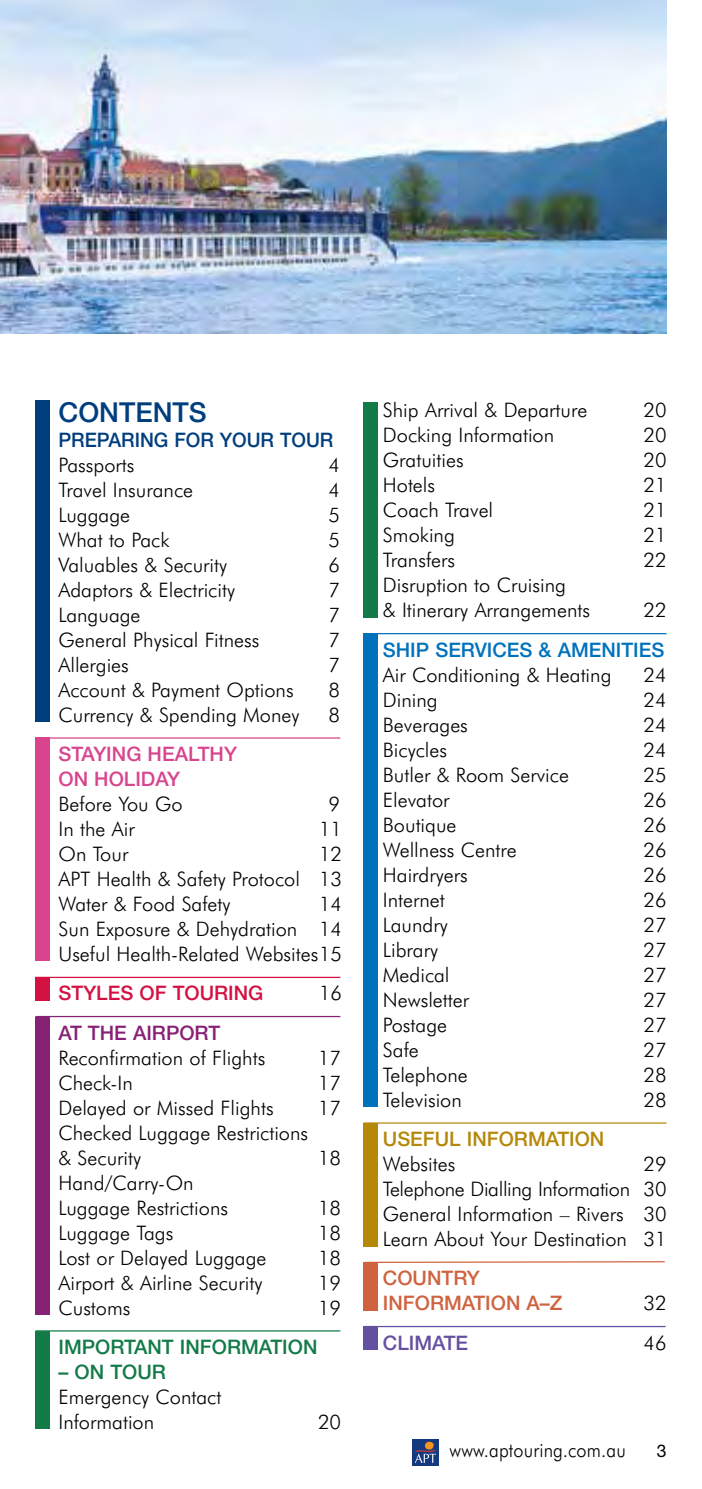
<style>
.page{position:relative;width:702px;height:1489px;background:#fff}
.page>*{position:absolute;margin:0;border:0;box-sizing:border-box;transform-origin:0 0}
.t1{font:500 27.5px "Helvetica Neue";color:#003e7e}
.t2{font:300 20px/25px "Futura BT";color:#000}
.t3{font:500 20px "Helvetica Neue";color:#127b48}
.t4{font:500 20px/25px "Helvetica Neue";color:#d8458e}
.t5{font:500 20px "Helvetica Neue";color:#0072bc}
.t6{font:500 20px/25px "Helvetica Neue";color:#cf6340}
.t7{font:300 20px "Futura BT";color:#000;scale:.9 1}
.t8{font:500 20px "Helvetica Neue";color:#003e7e;scale:.96 1}
.t9{font:500 20px "Helvetica Neue";color:#b58809}
.t10{font:500 20px "Helvetica Neue";color:#d21242}
.t11{font:500 20px "Helvetica Neue";color:#872175}
.t12{font:500 20px "Helvetica Neue";color:#6450a0}
.t13{font:17.5px "Helvetica Neue";color:#000}
</style>
<div class="page">
<div style="left:412px;top:1439px;width:26px;height:26px;background:#15397f"></div>
<svg style="left:415px;top:1441px;width:21px;height:21px"></svg>
<img style="left:0;top:0;width:666px;height:333px">
<div style="left:35px;top:400px;width:15px;height:321px;background:#003e7e"></div>
<div style="left:35px;top:737px;width:15px;height:224px;background:#d8458e"></div>
<div style="left:35px;top:976px;width:15px;height:24px;background:#d21242"></div>
<div style="left:35px;top:1331px;width:15px;height:97px;background:#127b48"></div>
<div style="left:363px;top:633px;width:14px;height:473px;background:#0072bc"></div>
<div style="left:363px;top:1122px;width:14px;height:123px;background:#b58809"></div>
<div style="left:363px;top:1261px;width:14px;height:49px;background:#cf6340"></div>
<div style="left:35px;top:1017px;width:15px;height:297px;background:#872175"></div>
<div style="left:363px;top:402px;width:14px;height:215px;background:#127b48"></div>
<div style="left:363px;top:1325px;width:14px;height:24px;background:#6450a0"></div>
<hr style="left:35px;top:737px;width:305px;height:1px;background:#d8458e">
<hr style="left:363px;top:633px;width:303px;height:1px;background:#0072bc">
<hr style="left:363px;top:1122px;width:303px;height:1px;background:#b58809">
<hr style="left:365px;top:1260px;width:299px;height:2px;background:#cf6340">
<hr style="left:365px;top:1325px;width:300px;height:1px;background:#6450a0">
<hr style="left:35px;top:976px;width:305px;height:2px;background:#d21242">
<hr style="left:35px;top:1330px;width:305px;height:1px;background:#127b48">
<hr style="left:35px;top:1015px;width:305px;height:2px;background:#872175">
<h1 class="t1" style="left:58px;top:395px;width:150px">CONTENTS</h1>
<p class="t8" style="left:58px;top:427px;width:288px">PREPARING FOR YOUR TOUR</p>
<p class="t2" style="left:58px;top:452px;width:77px">Passports</p>
<p class="t2" style="left:328px;top:452px;width:13px">4</p>
<p class="t2" style="left:58px;top:477px;width:136px">Travel Insurance</p>
<p class="t2" style="left:328px;top:477px;width:13px">4</p>
<p class="t2" style="left:58px;top:502px;width:73px">Luggage</p>
<p class="t2" style="left:328px;top:502px;width:13px">5</p>
<p class="t2" style="left:58px;top:527px;width:112px">What to Pack</p>
<p class="t2" style="left:328px;top:527px;width:13px">5</p>
<p class="t2" style="left:58px;top:552px;width:170px">Valuables &amp; Security</p>
<p class="t2" style="left:328px;top:552px;width:13px">6</p>
<p class="t2" style="left:58px;top:577px;width:178px">Adaptors &amp; Electricity</p>
<p class="t2" style="left:328px;top:577px;width:13px">7</p>
<p class="t2" style="left:58px;top:602px;width:84px">Language</p>
<p class="t2" style="left:328px;top:602px;width:13px">7</p>
<p class="t2" style="left:58px;top:627px;width:202px">General Physical Fitness</p>
<p class="t2" style="left:328px;top:627px;width:13px">7</p>
<p class="t2" style="left:58px;top:652px;width:72px">Allergies</p>
<p class="t2" style="left:328px;top:652px;width:13px">7</p>
<p class="t2" style="left:58px;top:677px;width:237px">Account &amp; Payment Options</p>
<p class="t2" style="left:328px;top:677px;width:13px">8</p>
<p class="t2" style="left:58px;top:702px;width:242px">Currency &amp; Spending Money</p>
<p class="t2" style="left:328px;top:702px;width:13px">8</p>
<p class="t4" style="left:58px;top:741px;width:180px">STAYING HEALTHY<br>ON HOLIDAY</p>
<p class="t2" style="left:58px;top:791px;width:126px">Before You Go</p>
<p class="t2" style="left:328px;top:791px;width:13px">9</p>
<p class="t2" style="left:58px;top:816px;width:78px">In the Air</p>
<p class="t2" style="left:319px;top:816px;width:25px">11</p>
<p class="t2" style="left:58px;top:841px;width:71px">On Tour</p>
<p class="t2" style="left:58px;top:841px;width:285px;text-align:justify;text-indent:260px">12<br>APT Health &amp; Safety Protocol 13<br>Water &amp; Food Safety</p>
<p class="t2" style="left:58px;top:891px;width:285px;text-align:justify;text-indent:260px">14<br>Sun Exposure &amp; Dehydration 14<br>Useful Health-Related Websites15</p>
<p class="t10" style="left:58px;top:981px;width:206px">STYLES OF TOURING</p>
<p class="t2" style="left:319px;top:980px;width:25px">16</p>
<p class="t11" style="left:58px;top:1020px;width:163px">AT THE AIRPORT</p>
<p class="t2" style="left:58px;top:1044px;width:208px">Reconfirmation of Flights</p>
<p class="t2" style="left:318px;top:1044px;width:25px">17</p>
<p class="t2" style="left:58px;top:1069px;width:76px">Check-In</p>
<p class="t2" style="left:318px;top:1069px;width:25px">17</p>
<p class="t2" style="left:58px;top:1094px;width:217px">Delayed or Missed Flights</p>
<p class="t2" style="left:318px;top:1094px;width:25px">17</p>
<p class="t2" style="left:58px;top:1119px;width:251px">Checked Luggage Restrictions &amp; Security</p>
<p class="t2" style="left:318px;top:1144px;width:25px">18</p>
<p class="t2" style="left:58px;top:1169px;width:171px">Hand/Carry-On<br>Luggage Restrictions</p>
<p class="t2" style="left:318px;top:1194px;width:25px">18</p>
<p class="t2" style="left:58px;top:1219px;width:116px">Luggage Tags</p>
<p class="t2" style="left:318px;top:1219px;width:25px">18</p>
<p class="t2" style="left:58px;top:1244px;width:209px">Lost or Delayed Luggage</p>
<p class="t2" style="left:318px;top:1244px;width:25px">18</p>
<p class="t2" style="left:58px;top:1269px;width:205px">Airport &amp; Airline Security</p>
<p class="t2" style="left:318px;top:1269px;width:25px">19</p>
<p class="t2" style="left:58px;top:1294px;width:74px">Customs</p>
<p class="t2" style="left:318px;top:1294px;width:25px">19</p>
<p class="t3" style="left:58px;top:1334px;width:260px">IMPORTANT INFORMATION</p>
<p class="t3" style="left:58px;top:1359px;width:109px">– ON TOUR</p>
<p class="t2" style="left:58px;top:1383px;width:164px">Emergency Contact<br>Information</p>
<p class="t2" style="left:318px;top:1408px;width:25px">20</p>
<p class="t2" style="left:383px;top:397px;width:206px">Ship Arrival &amp; Departure</p>
<p class="t2" style="left:643px;top:397px;width:25px">20</p>
<p class="t2" style="left:383px;top:422px;width:173px">Docking Information</p>
<p class="t2" style="left:643px;top:422px;width:25px">20</p>
<p class="t2" style="left:383px;top:447px;width:82px">Gratuities</p>
<p class="t2" style="left:643px;top:447px;width:25px">20</p>
<p class="t2" style="left:383px;top:472px;width:54px">Hotels</p>
<p class="t2" style="left:643px;top:472px;width:25px">21</p>
<p class="t2" style="left:383px;top:497px;width:112px">Coach Travel</p>
<p class="t2" style="left:643px;top:497px;width:25px">21</p>
<p class="t2" style="left:383px;top:522px;width:73px">Smoking</p>
<p class="t2" style="left:643px;top:522px;width:25px">21</p>
<p class="t2" style="left:383px;top:547px;width:74px">Transfers</p>
<p class="t2" style="left:643px;top:547px;width:25px">22</p>
<p class="t2" style="left:383px;top:572px;width:209px">Disruption to Cruising<br>&amp; Itinerary Arrangements</p>
<p class="t2" style="left:643px;top:597px;width:25px">22</p>
<p class="t5" style="left:383px;top:637px;width:283px">SHIP SERVICES &amp; AMENITIES</p>
<p class="t2" style="left:383px;top:662px;width:230px">Air Conditioning &amp; Heating</p>
<p class="t2" style="left:643px;top:662px;width:25px">24</p>
<p class="t2" style="left:383px;top:687px;width:56px">Dining</p>
<p class="t2" style="left:643px;top:687px;width:25px">24</p>
<p class="t2" style="left:383px;top:712px;width:86px">Beverages</p>
<p class="t2" style="left:643px;top:712px;width:25px">24</p>
<p class="t2" style="left:383px;top:737px;width:66px">Bicycles</p>
<p class="t2" style="left:643px;top:737px;width:25px">24</p>
<p class="t2" style="left:383px;top:762px;width:187px">Butler &amp; Room Service</p>
<p class="t2" style="left:643px;top:762px;width:25px">25</p>
<p class="t2" style="left:383px;top:787px;width:68px">Elevator</p>
<p class="t2" style="left:643px;top:787px;width:25px">26</p>
<p class="t2" style="left:383px;top:812px;width:75px">Boutique</p>
<p class="t2" style="left:643px;top:812px;width:25px">26</p>
<p class="t2" style="left:383px;top:837px;width:135px">Wellness Centre</p>
<p class="t2" style="left:643px;top:837px;width:25px">26</p>
<p class="t2" style="left:383px;top:862px;width:86px">Hairdryers</p>
<p class="t2" style="left:643px;top:862px;width:25px">26</p>
<p class="t2" style="left:383px;top:887px;width:63px">Internet</p>
<p class="t2" style="left:643px;top:887px;width:25px">26</p>
<p class="t2" style="left:383px;top:912px;width:66px">Laundry</p>
<p class="t2" style="left:643px;top:912px;width:25px">27</p>
<p class="t2" style="left:383px;top:937px;width:57px">Library</p>
<p class="t2" style="left:643px;top:937px;width:25px">27</p>
<p class="t2" style="left:383px;top:962px;width:68px">Medical</p>
<p class="t2" style="left:643px;top:962px;width:25px">27</p>
<p class="t2" style="left:383px;top:987px;width:88px">Newsletter</p>
<p class="t2" style="left:643px;top:987px;width:25px">27</p>
<p class="t2" style="left:383px;top:1012px;width:66px">Postage</p>
<p class="t2" style="left:643px;top:1012px;width:25px">27</p>
<p class="t2" style="left:383px;top:1037px;width:37px">Safe</p>
<p class="t2" style="left:643px;top:1037px;width:25px">27</p>
<p class="t2" style="left:383px;top:1062px;width:86px">Telephone</p>
<p class="t2" style="left:643px;top:1062px;width:25px">28</p>
<p class="t2" style="left:383px;top:1087px;width:80px">Television</p>
<p class="t2" style="left:643px;top:1087px;width:25px">28</p>
<p class="t9" style="left:383px;top:1126px;width:223px">USEFUL INFORMATION</p>
<p class="t2" style="left:383px;top:1151px;width:74px">Websites</p>
<p class="t2" style="left:383px;top:1151px;width:285px;text-align:justify;text-indent:260px">29<br>Telephone Dialling Information 30<br>General Information – Rivers 30<br>Learn About Your Destination 31</p>
<p class="t6" style="left:383px;top:1265px;width:181px">COUNTRY<br>INFORMATION A–Z</p>
<p class="t2" style="left:643px;top:1290px;width:25px">32</p>
<p class="t12" style="left:383px;top:1330px;width:87px">CLIMATE</p>
<p class="t2" style="left:643px;top:1329px;width:25px">46</p>
<p class="t7" style="left:449px;top:1437px;width:197px">www.aptouring.com.au</p>
<p class="t13" style="left:656px;top:1440px;width:11px">3</p>
</div>
